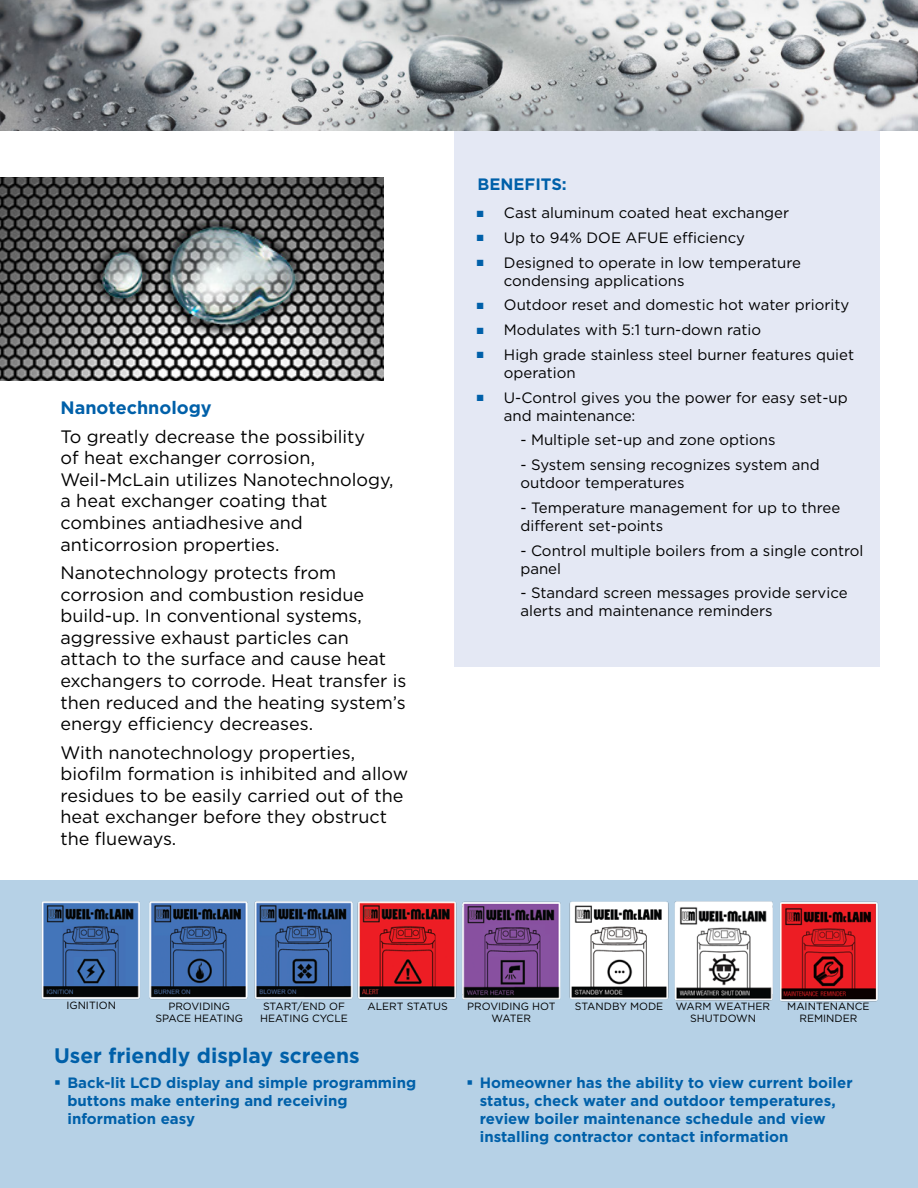
<style>
.page{position:relative;width:918px;height:1188px;background:#fff}
.page>*{position:absolute;margin:0;border:0;box-sizing:border-box;transform-origin:0 0}
.t1{font:700 21px "Gotham";color:#0060a9}
.t2{font:18px/21.6px "Gotham";color:#000}
.t3{font:700 18px "Gotham";color:#0060a9}
.t4{font:700 16.5px "Gotham";color:#0060a9}
.t5{font:15px/18px "Gotham";color:#000}
.t6{font:700 15px/18px "Gotham";color:#0060a9}
.t7{font:10.5px/12px "Gotham";color:#000;text-align:center}
.s1{color:#0060a9}
</style>
<div class="page">
<img style="left:0;top:177px;width:383px;height:204px">
<div style="left:0;top:880px;width:918px;height:308px;background:#b6d1e6"></div>
<img style="left:41px;top:901px;width:837px;height:101px">
<div style="left:454px;top:84px;width:426px;height:583px;background:#e4e8f4"></div>
<img style="left:0;top:0;width:918px;height:131px">
<p class="t3" style="left:60px;top:396px;width:153px">Nanotechnology</p>
<p class="t2" style="left:60px;top:425px;width:335px">To greatly decrease the possibility<br>of heat exchanger corrosion,<br>Weil-McLain utilizes Nanotechnology, a heat exchanger coating that combines antiadhesive and anticorrosion properties.</p>
<p class="t2" style="left:60px;top:561px;width:348px">Nanotechnology protects from corrosion and combustion residue build-up. In conventional systems, aggressive exhaust particles can attach to the surface and cause heat exchangers to corrode. Heat transfer is then reduced and the heating system’s energy efficiency decreases.</p>
<p class="t2" style="left:60px;top:741px;width:349px">With nanotechnology properties, biofilm formation is inhibited and allow residues to be easily carried out of the heat exchanger before they obstruct the flueways.</p>
<p class="t4" style="left:478px;top:173px;width:91px">BENEFITS:</p>
<p class="t5" style="left:477px;top:204px;width:314px"><span class="s1">■</span> Cast aluminum coated heat exchanger</p>
<p class="t5" style="left:477px;top:228px;width:270px"><span class="s1">■</span> Up to 94% DOE AFUE efficiency</p>
<p class="t5" style="left:504px;top:253px;width:299px;text-indent:-27px"><span class="s1">■</span> Designed to operate in low temperature condensing applications</p>
<p class="t5" style="left:477px;top:296px;width:374px"><span class="s1">■</span> Outdoor reset and domestic hot water priority</p>
<p class="t5" style="left:477px;top:321px;width:286px"><span class="s1">■</span> Modulates with 5:1 turn-down ratio</p>
<p class="t5" style="left:504px;top:345px;width:352px;text-indent:-27px"><span class="s1">■</span> High grade stainless steel burner features quiet operation</p>
<p class="t5" style="left:504px;top:388px;width:345px;text-indent:-27px"><span class="s1">■</span> U-Control gives you the power for easy set-up and maintenance:</p>
<p class="t5" style="left:477px;top:431px;width:26px">‑</p>
<p class="t5" style="left:531px;top:431px;width:246px">Multiple set-up and zone options</p>
<p class="t5" style="left:477px;top:456px;width:26px">‑</p>
<p class="t5" style="left:520px;top:456px;width:301px;text-indent:11px">System sensing recognizes system and outdoor temperatures</p>
<p class="t5" style="left:477px;top:498px;width:26px">‑</p>
<p class="t5" style="left:520px;top:498px;width:321px;text-indent:11px">Temperature management for up to three different set-points</p>
<p class="t5" style="left:477px;top:541px;width:26px">‑</p>
<p class="t5" style="left:520px;top:541px;width:345px;text-indent:11px">Control multiple boilers from a single control panel</p>
<p class="t5" style="left:477px;top:584px;width:26px">‑</p>
<p class="t5" style="left:520px;top:584px;width:329px;text-indent:11px">Standard screen messages provide service alerts and maintenance reminders</p>
<p class="t7" style="left:66px;top:999px;width:51px">IGNITION</p>
<p class="t7" style="left:155px;top:1000px;width:89px">PROVIDING<br>SPACE HEATING</p>
<p class="t7" style="left:260px;top:1000px;width:89px;text-align:left">START/END OF<br>HEATING CYCLE</p>
<p class="t7" style="left:367px;top:1000px;width:82px">ALERT STATUS</p>
<p class="t7" style="left:467px;top:1000px;width:90px">PROVIDING HOT<br>WATER</p>
<p class="t7" style="left:690px;top:1000px;width:82px;text-align:left;text-indent:-115px">STANDBY MODE WARM WEATHER<br>SHUTDOWN</p>
<p class="t7" style="left:787px;top:1000px;width:84px">MAINTENANCE<br>REMINDER</p>
<p class="t1" style="left:54px;top:1042px;width:307px">User friendly display screens</p>
<p class="t6" style="left:68px;top:1073px;width:350px;text-indent:-14px">▪ Back-lit LCD display and simple programming buttons make entering and receiving information easy</p>
<p class="t6" style="left:480px;top:1073px;width:374px;text-indent:-14px">▪ Homeowner has the ability to view current boiler status, check water and outdoor temperatures, review boiler maintenance schedule and view installing contractor contact information</p>
</div>
